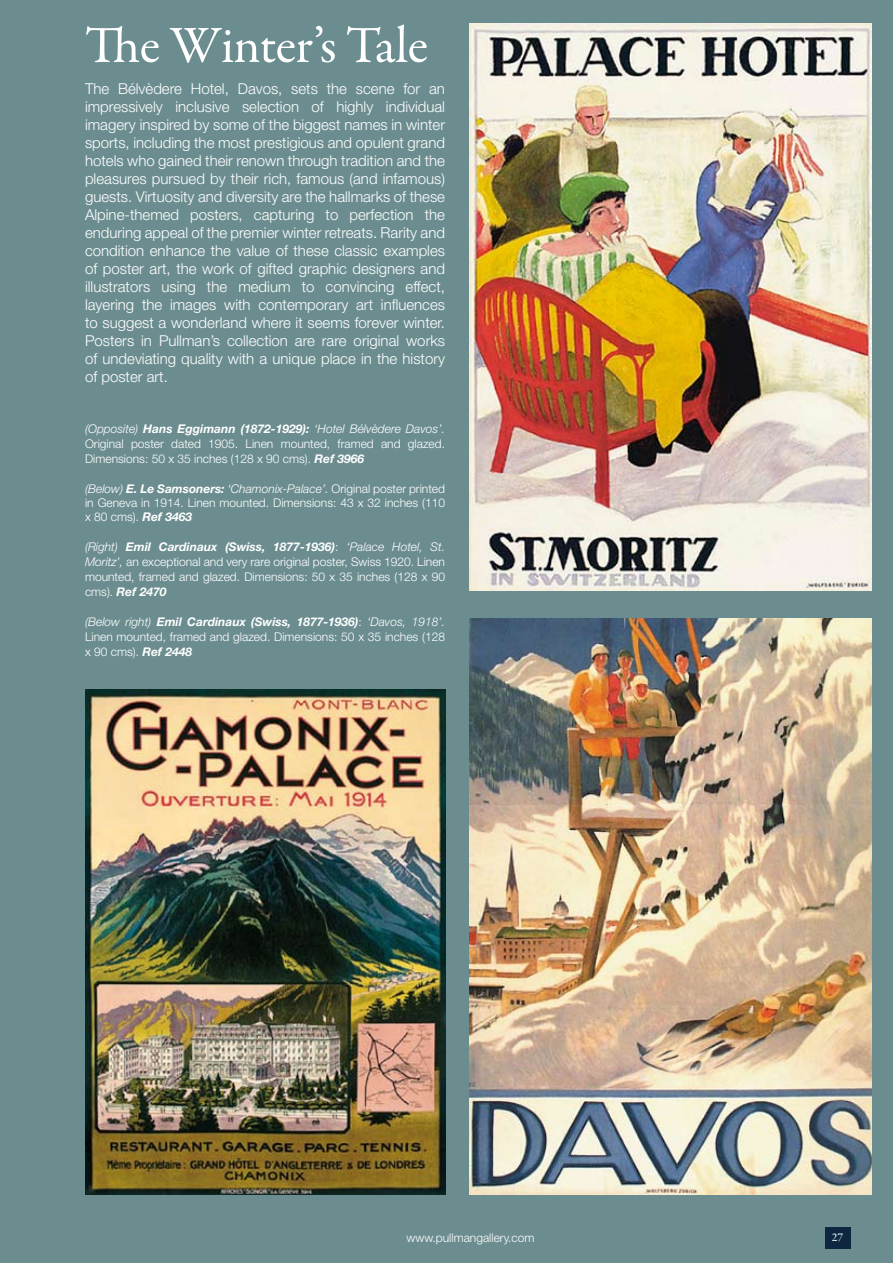
<style>
.page{position:relative;width:893px;height:1263px;background:#6c8d90}
.page>*{position:absolute;margin:0;border:0;box-sizing:border-box;transform-origin:0 0}
.t1{font:52.5px "Garamond Premr Pro";letter-spacing:-.015em;color:#fff}
.t2{font:300 15px/18px "Helvetica Neue";color:#fff;text-align:justify}
.t3{font:300 12px/15px "Helvetica Neue";color:#fff;text-align:justify}
.t4{font:12px "Garamond Premr Pro";color:#fff}
.s1{font-style:italic}
.s2{font-weight:700;font-style:italic}
</style>
<div class="page">
<img style="left:85px;top:689px;width:360px;height:506px">
<img style="left:469px;top:24px;width:403px;height:566px">
<img style="left:469px;top:619px;width:403px;height:576px">
<div style="left:825px;top:1227px;width:25px;height:22px;background:#0d2741"></div>
<h1 class="t1" style="left:85px;top:14px;width:345px">The Winter’s Tale</h1>
<p class="t2" style="left:85px;top:80px;width:362px">The Bélvèdere Hotel, Davos, sets the scene for an impressively inclusive selection of highly individual imagery inspired by some of the biggest names in winter sports, including the most prestigious and opulent grand hotels who gained their renown through tradition and the pleasures pursued by their rich, famous (and infamous) guests. Virtuosity and diversity are the hallmarks of these Alpine-themed posters, capturing to perfection the enduring appeal of the premier winter retreats. Rarity and condition enhance the value of these classic examples of poster art, the work of gifted graphic designers and illustrators using the medium to convincing effect, layering the images with contemporary art influences to suggest a wonderland where it seems forever winter.<br>Posters in Pullman’s collection are rare original works of undeviating quality with a unique place in the history of poster art.</p>
<p class="t3" style="left:85px;top:421px;width:361px"><span class="s1">(Opposite)</span> <span class="s2">Hans Eggimann (1872-1929):</span> <span class="s1">‘Hotel Bélvèdere Davos’.<br></span>Original poster dated 1905. Linen mounted, framed and glazed.<br>Dimensions: 50 x 35 inches (128 x 90 cms). <span class="s2">Ref 3966</span></p>
<p class="t3" style="left:85px;top:481px;width:361px;line-height:14.4px"><span class="s1">(Below)</span> <span class="s2">E. Le Samsoners:</span> <span class="s1">‘Chamonix-Palace’.</span> Original poster printed in Geneva in 1914. Linen mounted. Dimensions: 43 x 32 inches (110 x 80 cms). <span class="s2">Ref 3463</span></p>
<p class="t3" style="left:85px;top:539px;width:362px"><span class="s1">(Right)</span> <span class="s2">Emil Cardinaux (Swiss, 1877-1936)</span>: <span class="s1">‘Palace Hotel, St.<br>Moritz’,</span> an exceptional and very rare original poster, Swiss 1920. Linen mounted, framed and glazed. Dimensions: 50 x 35 inches (128 x 90 cms). <span class="s2">Ref 2470</span></p>
<p class="t3" style="left:85px;top:614px;width:361px"><span class="s1">(Below right)</span> <span class="s2">Emil Cardinaux (Swiss, 1877-1936)</span>: <span class="s1">‘Davos, 1918’.<br></span>Linen mounted, framed and glazed. Dimensions: 50 x 35 inches (128 x 90 cms). <span class="s2">Ref 2448</span></p>
<p class="t3" style="left:407px;top:1229px;width:129px">www.pullmangallery.com</p>
<p class="t4" style="left:832px;top:1230px;width:13px">27</p>
</div>
